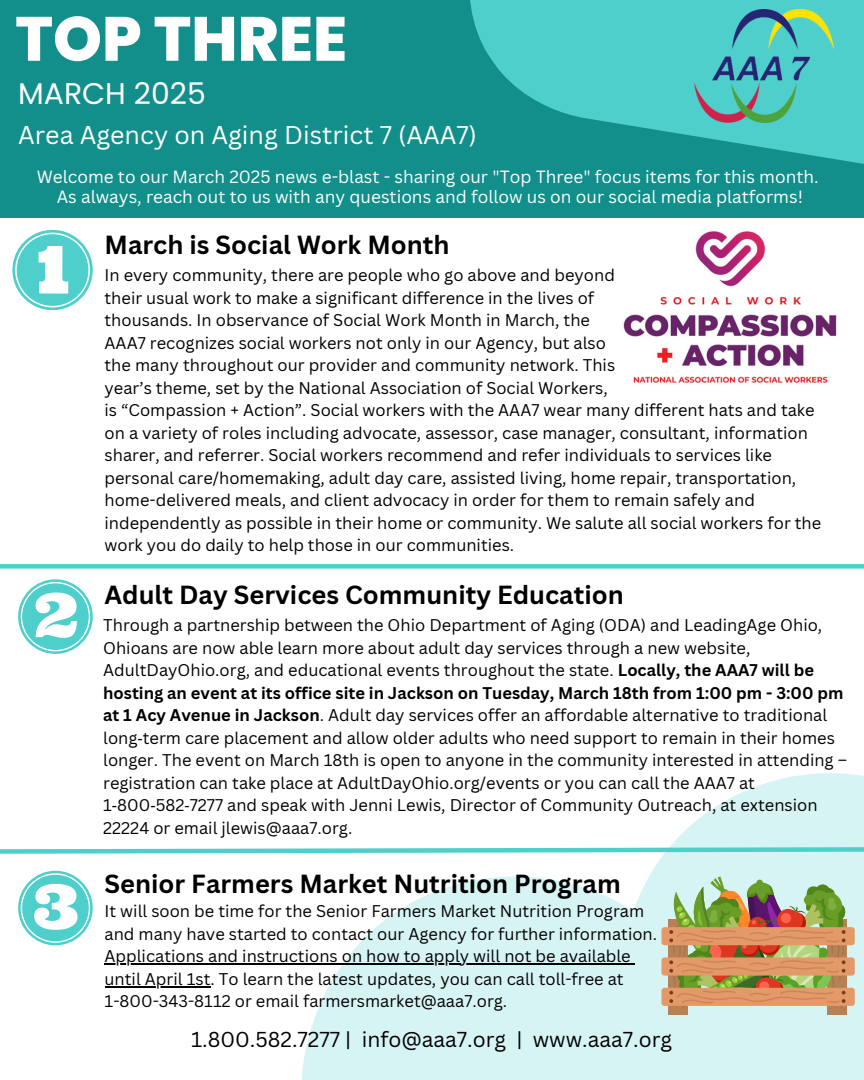
<style>
.page{position:relative;width:864px;height:1080px;background:#fff}
.page>*{position:absolute;margin:0;border:0;box-sizing:border-box;transform-origin:0 0}
.t1{font:800 62.4px "Poppins";color:#fff}
.t2{font:29.85px "Poppins";color:#fff}
.t3{font:700 25.5px "Canva Sans";color:#000}
.t4{font:25.05px "Canva Sans";color:#fff}
.t5{font:21px "Canva Sans";color:#000}
.t6{font:17.25px "Canva Sans";color:#fff}
.t7{font:16.5px/22.5px "Canva Sans";color:#000}
.s1{font-weight:700}
.s2{font-family:"Noto Sans"}
</style>
<div class="page">
<div style="left:0;top:0;width:864px;height:217px;background:#128f8b"></div>
<svg style="left:470px;top:0;width:394px;height:164px;fill:#4ecfcb"></svg>
<img style="left:694px;top:10px;width:140px;height:112px">
<svg style="left:12px;top:230px;width:80px;height:80px"></svg>
<svg style="left:18px;top:579px;width:74px;height:75px"></svg>
<svg style="left:18px;top:871px;width:74px;height:74px"></svg>
<svg style="left:280px;top:773px;width:584px;height:307px;fill:#d6f4f3"></svg>
<div style="left:0;top:564px;width:864px;height:5px;background:#4ecfcb"></div>
<svg style="left:0;top:845px;width:864px;height:11px"></svg>
<img style="left:623px;top:231px;width:214px;height:153px">
<div style="left:827px;top:919px;width:20px;height:96px;background:#b68155"></div>
<div style="left:668px;top:919px;width:20px;height:96px;background:#b68155"></div>
<div style="left:661px;top:927px;width:194px;height:18px;background:#e39968;border-radius:3px"></div>
<div style="left:661px;top:957px;width:194px;height:19px;background:#e39968;border-radius:3px"></div>
<div style="left:661px;top:988px;width:194px;height:18px;background:#e39968;border-radius:3px"></div>
<svg style="left:669px;top:876px;width:177px;height:132px"></svg>
<hr style="left:105px;top:964px;width:526px;height:1px;background:#000">
<hr style="left:105px;top:986px;width:105px;height:1px;background:#000">
<p class="t1" style="left:15px;top:-5px;width:333px">TOP THREE</p>
<p class="t2" style="left:18px;top:73px;width:189px">MARCH 2025</p>
<p class="t4" style="left:18px;top:117px;width:460px">Area Agency on Aging District 7 (AAA7)</p>
<p class="t6" style="left:37px;top:164px;width:784px">Welcome to our March 2025 news e-blast - sharing our "Top Three" focus items for this month.</p>
<p class="t6" style="left:57px;top:185px;width:748px">As always, reach out to us with any questions and follow us on our social media platforms!</p>
<h4 class="t3" style="left:105px;top:227px;width:347px">March is Social Work Month</h4>
<p class="t7" style="left:105px;top:263px;width:512px">In every community, there are people who go above and beyond</p>
<p class="t7" style="left:105px;top:286px;width:491px">their usual work to make a significant difference in the lives of</p>
<p class="t7" style="left:105px;top:308px;width:487px">thousands. In observance of Social Work Month in March, the</p>
<p class="t7" style="left:105px;top:331px;width:503px">AAA7 recognizes social workers not only in our Agency, but also</p>
<p class="t7" style="left:105px;top:353px;width:512px">the many throughout our provider and community network. This</p>
<h3 class="t7" style="left:105px;top:376px;width:505px">year’s theme, set by the National Association of Social Workers,</h3>
<p class="t7" style="left:105px;top:398px;width:718px">is “Compassion + Action”. Social workers with the AAA7 wear many different hats and take on a variety of roles including advocate, assessor, case manager, consultant, information sharer, and referrer. Social workers recommend and refer individuals to services like personal care/homemaking, adult day care, assisted living, home repair, transportation, home-delivered meals, and client advocacy in order for them to remain safely and independently as possible in their home or community. We salute all social workers for the work you do daily to help those in our communities.</p>
<p class="t3" style="left:105px;top:577px;width:521px">Adult Day Services Community Education</p>
<h1 class="t7" style="left:103px;top:614px;width:746px">Through a partnership between the Ohio Department of Aging (ODA) and LeadingAge Ohio, Ohioans are now able learn more about adult day services through a new website, AdultDayOhio.org, and educational events throughout the state. <span class="s1">Locally, the AAA7 will be hosting an event at its office site in Jackson on Tuesday, March 18th from 1:00 pm - 3:00 pm at 1 Acy Avenue in Jackson</span>. Adult day services offer an affordable alternative to traditional long<span class="s2">‐</span>term care placement and allow older adults who need support to remain in their homes longer. The event on March 18th is open to anyone in the community interested in attending – registration can take place at AdultDayOhio.org/events or you can call the AAA7 at</h1>
<h2 class="t7" style="left:103px;top:794px;width:716px">1<span class="s2">‐</span>800<span class="s2">‐</span>582<span class="s2">‐</span>7277 and speak with Jenni Lewis, Director of Community Outreach, at extension<br>22224 or email jlewis@aaa7.org.</h2>
<p class="t3" style="left:105px;top:866px;width:518px">Senior Farmers Market Nutrition Program</p>
<p class="t7" style="left:105px;top:900px;width:541px">It will soon be time for the Senior Farmers Market Nutrition Program</p>
<h3 class="t7" style="left:105px;top:922px;width:554px">and many have started to contact our Agency for further information.</h3>
<p class="t7" style="left:105px;top:945px;width:528px">Applications and instructions on how to apply will not be available</p>
<p class="t7" style="left:105px;top:967px;width:521px">until April 1st. To learn the latest updates, you can call toll-free at</p>
<p class="t7" style="left:105px;top:990px;width:404px">1-800-343-8112 or email farmersmarket@aaa7.org.</p>
<p class="t5" style="left:191px;top:1025px;width:482px">1.800.582.7277 | info@aaa7.org | www.aaa7.org</p>
</div>
